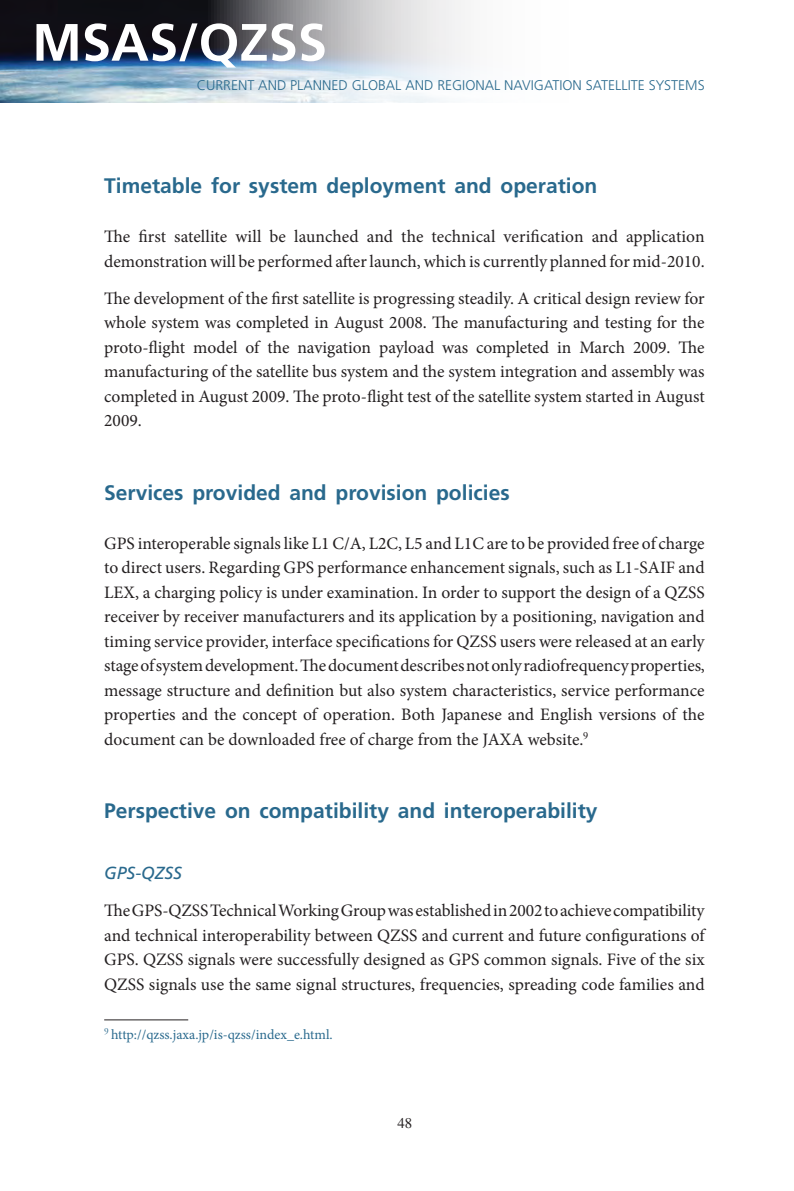
<style>
.page{position:relative;width:794px;height:1191px;background:#fff}
.page>*{position:absolute;margin:0;border:0;box-sizing:border-box;transform-origin:0 0}
.t1{font:700 52.5px "Frutiger";color:#fff}
.t2{font:700 21px "Frutiger";color:#29698d}
.t3{font:17.5px/24.5px "Minion Pro";color:#231f20;text-align:justify}
.t4{font:italic 17.5px "Frutiger";color:#29698d}
.t5{font:14.88px "Times";color:#231f20}
.t6{font:300 14px "Frutiger";color:#29698d}
.t7{font:14px "Minion Pro";color:#29698d}
</style>
<div class="page">
<img style="left:0;top:0;width:465px;height:103px">
<hr style="left:793px;top:0;width:1px;height:103px;background:#c8d6e4">
<hr style="left:104px;top:1019px;width:84px;height:1px;background:#231f20">
<h1 class="t1" style="left:32px;top:12px;width:296px">MSAS/QZSS</h1>
<p class="t6" style="left:197px;top:77px;width:508px">CURRENT AND PLANNED GLOBAL AND REGIONAL NAVIGATION SATELLITE SYSTEMS</p>
<p class="t2" style="left:104px;top:174px;width:495px">Timetable for system deployment and operation</p>
<p class="t3" style="left:104px;top:224px;width:602px">The first satellite will be launched and the technical verification and application demonstration will be performed after launch, which is currently planned for mid-2010.</p>
<p class="t3" style="left:104px;top:286px;width:602px">The development of the first satellite is progressing steadily. A critical design review for whole system was completed in August 2008. The manufacturing and testing for the proto-flight model of the navigation payload was completed in March 2009. The manufacturing of the satellite bus system and the system integration and assembly was completed in August 2009. The proto-flight test of the satellite system started in August 2009.</p>
<p class="t2" style="left:104px;top:480px;width:407px">Services provided and provision policies</p>
<p class="t3" style="left:104px;top:531px;width:602px">GPS interoperable signals like L1 C/A, L2C, L5 and L1C are to be provided free of charge to direct users. Regarding GPS performance enhancement signals, such as L1-SAIF and LEX, a charging policy is under examination. In order to support the design of a QZSS receiver by receiver manufacturers and its application by a positioning, navigation and timing service provider, interface specifications for QZSS users were released at an early stage of system development. The document describes not only radiofrequency properties, message structure and definition but also system characteristics, service performance properties and the concept of operation. Both Japanese and English versions of the document can be downloaded free of charge from the JAXA website.<sup>9</sup></p>
<p class="t2" style="left:104px;top:798px;width:495px">Perspective on compatibility and interoperability</p>
<p class="t4" style="left:104px;top:863px;width:79px">GPS-QZSS</p>
<p class="t3" style="left:104px;top:898px;width:602px">The GPS-QZSS Technical Working Group was established in 2002 to achieve compatibility and technical interoperability between QZSS and current and future configurations of GPS. QZSS signals were successfully designed as GPS common signals. Five of the six QZSS signals use the same signal structures, frequencies, spreading code families and</p>
<p class="t7" style="left:104px;top:1025px;width:230px"><sup>9</sup> http://qzss.jaxa.jp/is-qzss/index_e.html.</p>
<p class="t5" style="left:397px;top:1114px;width:16px">48</p>
</div>
